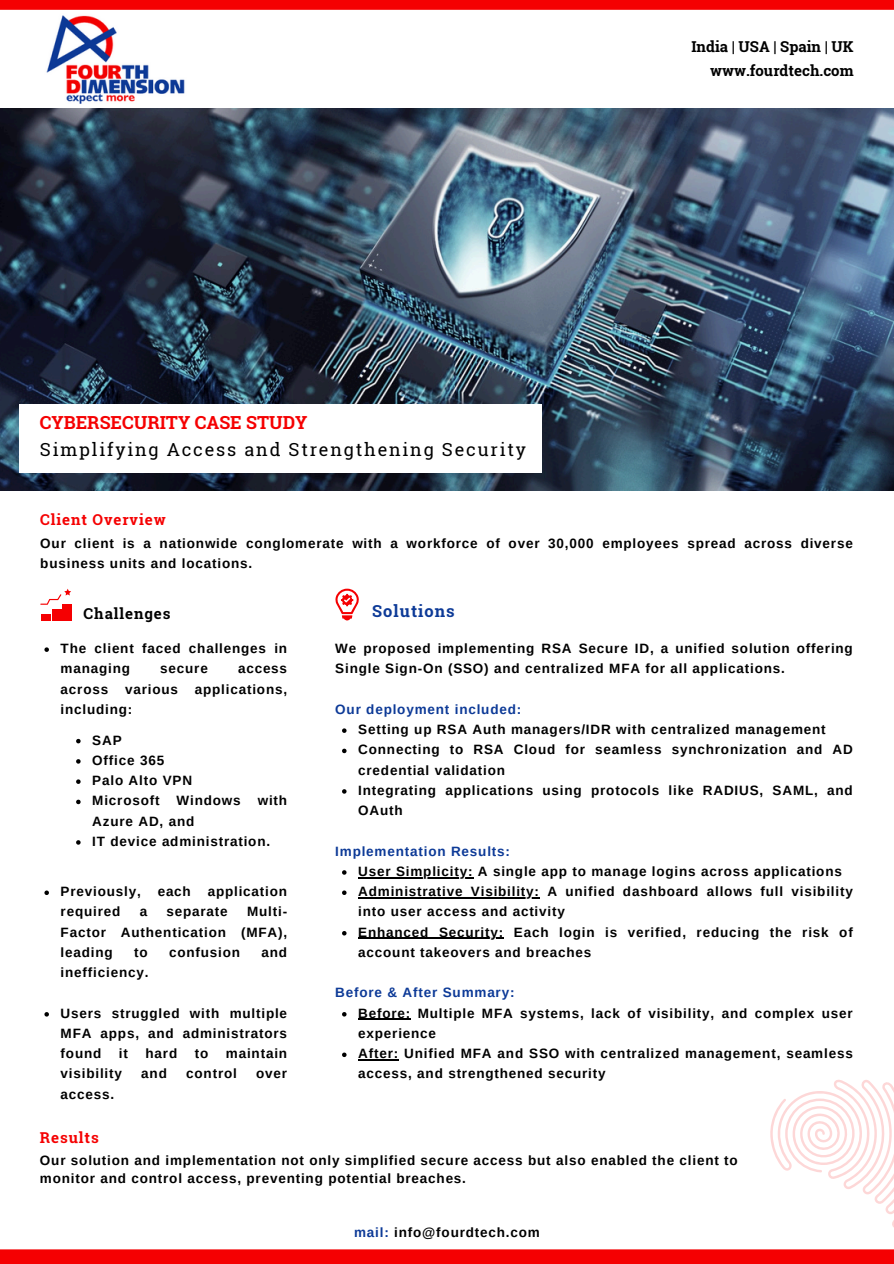
<style>
.page{position:relative;width:894px;height:1264px;background:#fff}
.page>*{position:absolute;margin:0;border:0;box-sizing:border-box;transform-origin:0 0}
.t1{font:18px "Roboto Slab";letter-spacing:.1em;color:#000}
.t2{font:700 18px "Roboto Slab";color:#f50002}
.t3{font:700 16.5px "Roboto Slab";letter-spacing:.06em;color:#0d3a97}
.t4{font:700 15px/23.7px "Roboto Slab";color:#000;text-align:right}
.t5{font:700 15px "Roboto Slab";letter-spacing:.06em;color:#f50002}
.t6{font:700 15px "Roboto Slab";letter-spacing:.06em;color:#000}
.t7{font:700 13.5px/20.2px "Arimo";letter-spacing:.06em;color:#000}
.t8{font:700 13.5px "Arimo";letter-spacing:.06em;color:#0d3a97}
.s1{color:#0d3a97}
</style>
<div class="page">
<img style="left:0;top:109px;width:893px;height:381px">
<div style="left:0;top:0;width:893px;height:10px;background:#f50002"></div>
<div style="left:0;top:1249px;width:893px;height:14px;background:#f50002"></div>
<svg style="left:335px;top:588px;width:24px;height:32px"></svg>
<div style="left:41px;top:613px;width:10px;height:7px;background:#f50002"></div>
<div style="left:52px;top:609px;width:9px;height:11px;background:#f50002"></div>
<div style="left:62px;top:604px;width:10px;height:16px;background:#f50002"></div>
<svg style="left:40px;top:588px;width:31px;height:16px"></svg>
<img style="left:46px;top:15px;width:139px;height:89px">
<svg style="left:770px;top:1079px;width:123px;height:147px"></svg>
<div style="left:19px;top:404px;width:522px;height:69px;background:#fff"></div>
<svg style="left:44px;top:647px;width:5px;height:5px"></svg>
<svg style="left:44px;top:890px;width:5px;height:5px"></svg>
<svg style="left:44px;top:1012px;width:5px;height:4px"></svg>
<svg style="left:342px;top:728px;width:4px;height:5px"></svg>
<svg style="left:342px;top:748px;width:4px;height:5px"></svg>
<svg style="left:342px;top:789px;width:4px;height:4px"></svg>
<svg style="left:342px;top:870px;width:4px;height:4px"></svg>
<hr style="left:358px;top:877px;width:115px;height:1px;background:#000">
<svg style="left:342px;top:890px;width:4px;height:5px"></svg>
<hr style="left:358px;top:897px;width:181px;height:1px;background:#000">
<svg style="left:342px;top:931px;width:4px;height:4px"></svg>
<hr style="left:358px;top:937px;width:146px;height:1px;background:#000">
<svg style="left:342px;top:1012px;width:4px;height:4px"></svg>
<hr style="left:358px;top:1018px;width:53px;height:1px;background:#000">
<svg style="left:342px;top:1052px;width:4px;height:5px"></svg>
<hr style="left:358px;top:1059px;width:41px;height:1px;background:#000">
<svg style="left:76px;top:739px;width:5px;height:4px"></svg>
<svg style="left:76px;top:759px;width:5px;height:4px"></svg>
<svg style="left:76px;top:779px;width:5px;height:5px"></svg>
<svg style="left:76px;top:799px;width:5px;height:5px"></svg>
<svg style="left:76px;top:840px;width:5px;height:4px"></svg>
<h5 class="t2" style="left:40px;top:409px;width:269px">CYBERSECURITY CASE STUDY</h5>
<p class="t1" style="left:40px;top:437px;width:487px">Simplifying Access and Strengthening Security</p>
<h4 class="t4" style="left:691px;top:35px;width:164px">India | USA | Spain | UK www.fourdtech.com</h4>
<p class="t5" style="left:40px;top:509px;width:127px">Client Overview</p>
<p class="t7" style="left:40px;top:533px;width:813px">Our client is a nationwide conglomerate with a workforce of over 30,000 employees spread across diverse business units and locations.</p>
<p class="t6" style="left:84px;top:603px;width:88px">Challenges</p>
<p class="t3" style="left:372px;top:599px;width:84px">Solutions</p>
<p class="t7" style="left:61px;top:638px;width:228px">The client faced challenges in managing</p>
<p class="t7" style="left:61px;top:658px;width:228px;text-align:justify;text-indent:177px">access across various applications, including:</p>
<p class="t7" style="left:160px;top:658px;width:49px">secure</p>
<p class="t7" style="left:92px;top:729px;width:31px">SAP</p>
<p class="t7" style="left:92px;top:750px;width:73px">Office 365</p>
<p class="t7" style="left:92px;top:770px;width:101px">Palo Alto VPN</p>
<p class="t7" style="left:92px;top:790px;width:69px">Microsoft</p>
<p class="t7" style="left:176px;top:790px;width:66px">Windows</p>
<p class="t7" style="left:257px;top:790px;width:31px">with</p>
<p class="t7" style="left:92px;top:810px;width:103px">Azure AD, and</p>
<p class="t7" style="left:92px;top:831px;width:179px">IT device administration.</p>
<h1 class="t7" style="left:61px;top:881px;width:228px">Previously, each application required</h1>
<h1 class="t7" style="left:61px;top:901px;width:228px;text-align:justify;text-indent:186px">Multi-Factor Authentication (MFA), leading</h1>
<h1 class="t7" style="left:140px;top:901px;width:9px">a</h1>
<h1 class="t7" style="left:166px;top:901px;width:63px">separate</h1>
<h1 class="t7" style="left:134px;top:942px;width:15px">to</h1>
<h1 class="t7" style="left:169px;top:942px;width:72px">confusion</h1>
<h1 class="t7" style="left:261px;top:942px;width:27px">and</h1>
<h1 class="t7" style="left:61px;top:962px;width:89px">inefficiency.</h1>
<h3 class="t7" style="left:61px;top:1002px;width:228px;text-align:justify">Users struggled with multiple MFA apps, and administrators found</h3>
<h3 class="t7" style="left:119px;top:1043px;width:11px">it</h3>
<h3 class="t7" style="left:145px;top:1043px;width:33px">hard</h3>
<h3 class="t7" style="left:195px;top:1043px;width:15px">to</h3>
<h3 class="t7" style="left:226px;top:1043px;width:63px">maintain</h3>
<h3 class="t7" style="left:61px;top:1063px;width:63px">visibility</h3>
<h3 class="t7" style="left:141px;top:1063px;width:27px">and</h3>
<h3 class="t7" style="left:186px;top:1063px;width:52px">control</h3>
<h3 class="t7" style="left:256px;top:1063px;width:32px">over</h3>
<h3 class="t7" style="left:61px;top:1083px;width:55px">access.</h3>
<p class="t5" style="left:40px;top:1127px;width:60px">Results</p>
<h4 class="t7" style="left:335px;top:638px;width:519px">We proposed implementing RSA Secure ID, a unified solution offering<br>Single Sign-On (SSO) and centralized MFA for all applications.</h4>
<h5 class="t8" style="left:335px;top:701px;width:187px">Our deployment included:</h5>
<p class="t7" style="left:358px;top:719px;width:469px">Setting up RSA Auth managers/IDR with centralized management</p>
<h4 class="t7" style="left:358px;top:739px;width:496px">Connecting to RSA Cloud for seamless synchronization and AD credential validation</h4>
<p class="t7" style="left:358px;top:780px;width:496px">Integrating applications using protocols like RADIUS, SAML, and<br>OAuth</p>
<h2 class="t8" style="left:335px;top:843px;width:176px">Implementation Results:</h2>
<h5 class="t7" style="left:358px;top:861px;width:485px">User Simplicity: A single app to manage logins across applications</h5>
<h5 class="t7" style="left:358px;top:881px;width:496px">Administrative Visibility: A unified dashboard allows full visibility into user access and activity</h5>
<p class="t7" style="left:358px;top:921px;width:496px">Enhanced Security: Each login is verified, reducing the risk of account takeovers and breaches</p>
<p class="t8" style="left:335px;top:985px;width:181px">Before &amp; After Summary:</p>
<p class="t7" style="left:358px;top:1002px;width:496px">Before: Multiple MFA systems, lack of visibility, and complex user experience</p>
<h5 class="t7" style="left:358px;top:1043px;width:496px">After: Unified MFA and SSO with centralized management, seamless access, and strengthened security</h5>
<p class="t7" style="left:40px;top:1151px;width:699px;line-height:18px">Our solution and implementation not only simplified secure access but also enabled the client to monitor and control access, preventing potential breaches.</p>
<p class="t7" style="left:354px;top:1221px;width:187px"><span class="s1">mail:</span> info@fourdtech.com</p>
</div>
